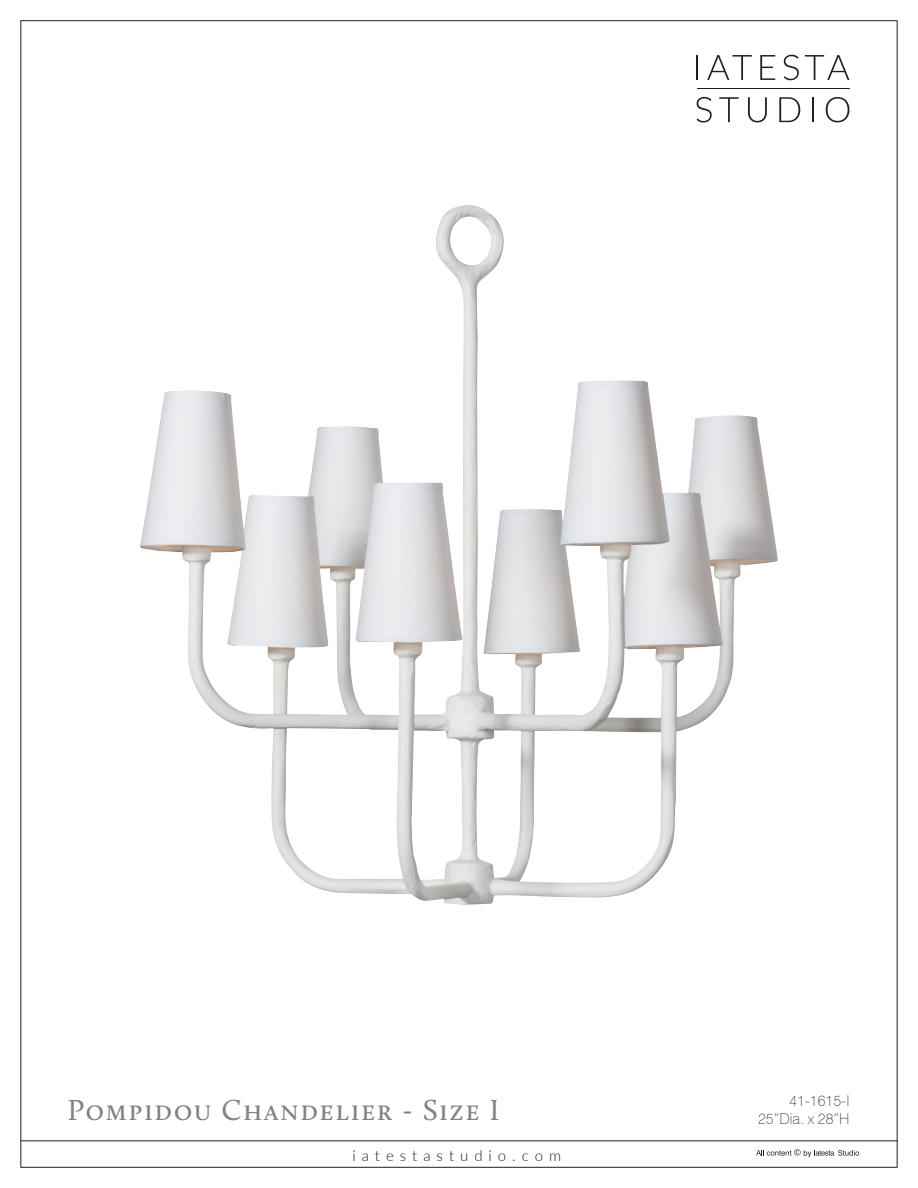
<style>
.page{position:relative;width:918px;height:1188px;background:#fff}
.page>*{position:absolute;margin:0;border:0;box-sizing:border-box;transform-origin:0 0}
.t1{font:30px "Calluna";letter-spacing:.05em;color:#818285}
.t2{font:100 15px "Swiss 721 BT";color:#231f20}
.t3{font:300 15px "Lato";letter-spacing:.4em;color:#231f20}
</style>
<div class="page">
<svg style="left:784px;top:55px;width:15px;height:25px"></svg>
<svg style="left:697px;top:97px;width:15px;height:26px"></svg>
<svg style="left:697px;top:55px;width:1px;height:25px"></svg>
<svg style="left:707px;top:55px;width:45px;height:25px"></svg>
<svg style="left:760px;top:55px;width:15px;height:25px"></svg>
<svg style="left:805px;top:55px;width:44px;height:25px"></svg>
<svg style="left:719px;top:97px;width:20px;height:25px"></svg>
<svg style="left:748px;top:97px;width:19px;height:25px"></svg>
<svg style="left:779px;top:97px;width:21px;height:25px"></svg>
<hr style="left:812px;top:97px;width:2px;height:25px;background:#231f20">
<svg style="left:826px;top:97px;width:23px;height:25px"></svg>
<hr style="left:697px;top:88px;width:152px;height:1px;background:#231f20">
<svg style="left:756px;top:1149px;width:103px;height:8px"></svg>
<hr style="left:20px;top:1141px;width:878px;height:1px;background:#231f20">
<img style="left:140px;top:205px;width:636px;height:700px">
<p class="t1" style="left:68px;top:1092px;width:434px">Pompidou Chandelier - Size I</p>
<p class="t3" style="left:352px;top:1145px;width:210px">iatestastudio.com</p>
<p class="t2" style="left:789px;top:1091px;width:62px">41-1615-I</p>
<p class="t2" style="left:758px;top:1109px;width:93px">25”Dia. x 28”H</p>
</div>
